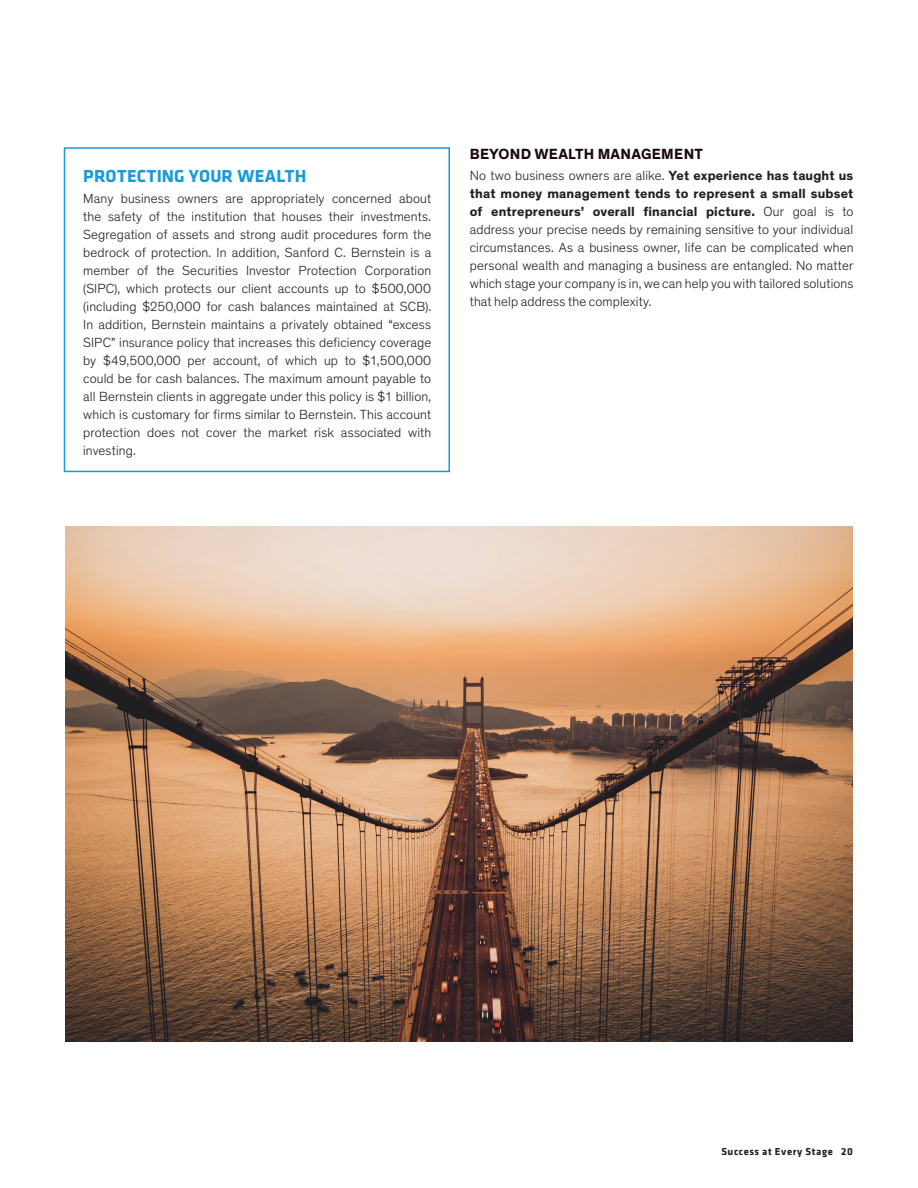
<style>
.page{position:relative;width:918px;height:1188px;background:#fff}
.page>*{position:absolute;margin:0;border:0;box-sizing:border-box;transform-origin:0 0}
.t1{font:700 18px "Klavika";letter-spacing:.015em;color:#179ad7}
.t2{font:700 15px "Theinhardt";letter-spacing:.02em;color:#1a090b}
.t3{font:300 13.5px/18px "Theinhardt";letter-spacing:.01em;color:#231f20;text-align:justify}
.t4{font:700 10.5px "Klavika";letter-spacing:.06em;color:#231f20}
.s1{font-weight:700}
</style>
<div class="page">
<div style="left:64px;top:147px;width:386px;height:325px;border:2px solid #179ad7"></div>
<img style="left:66px;top:526px;width:787px;height:516px">
<h1 class="t1" style="left:83px;top:163px;width:225px">PROTECTING YOUR WEALTH</h1>
<p class="t3" style="left:83px;top:190px;width:350px">Many business owners are appropriately concerned about the safety of the institution that houses their investments.<br>Segregation of assets and strong audit procedures form the bedrock of protection. In addition, Sanford C. Bernstein is a member of the Securities Investor Protection Corporation (SIPC), which protects our client accounts up to $500,000 (including $250,000 for cash balances maintained at SCB).<br>In addition, Bernstein maintains a privately obtained “excess SIPC” insurance policy that increases this deficiency coverage by $49,500,000 per account, of which up to $1,500,000 could be for cash balances. The maximum amount payable to all Bernstein clients in aggregate under this policy is $1 billion, which is customary for firms similar to Bernstein. This account protection does not cover the market risk associated with investing.</p>
<p class="t2" style="left:470px;top:145px;width:235px">BEYOND WEALTH MANAGEMENT</p>
<p class="t3" style="left:470px;top:167px;width:385px">No two business owners are alike. <span class="s1">Yet experience has taught us that money management tends to represent a small subset of entrepreneurs’ overall financial picture.</span> Our goal is to address your precise needs by remaining sensitive to your individual circumstances. As a business owner, life can be complicated when personal wealth and managing a business are entangled. No matter which stage your company is in, we can help you with tailored solutions that help address the complexity.</p>
<p class="t4" style="left:721px;top:1144px;width:133px">Success at Every Stage 20</p>
</div>
